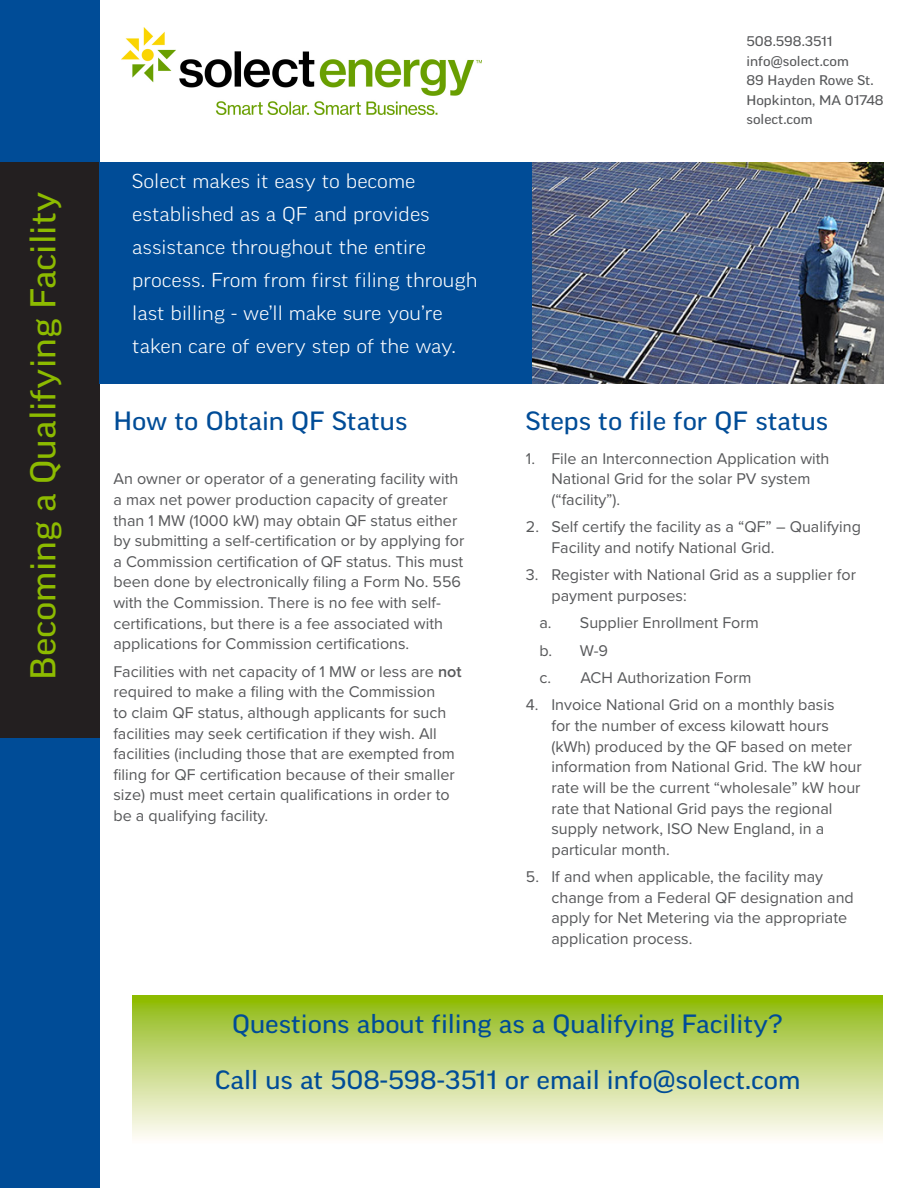
<style>
.page{position:relative;width:918px;height:1188px;background:#fff}
.page>*{position:absolute;margin:0;border:0;box-sizing:border-box;transform-origin:0 0}
.t1{font:expanded 34.65px "Good Pro";color:#8dbb00}
.Headline{font:expanded 25.5px "Good Pro";color:#004c97}
.bodycopy{font:expanded 25.5px "Good Pro";color:#004c97}
.main_callout_reverse{font:300 expanded 19.5px/33px "Good Pro";color:#fff}
.bodycopy-2{font:16.2px/20.7px "Proxima Nova";color:#57585a}
.t2{font:expanded 13.5px/19.5px "Good Pro";color:#57585a}
.s1{font-weight:600}
</style>
<div class="page">
<div style="left:0;top:0;width:100px;height:1188px;background:#004c97"></div>
<div style="left:0;top:162px;width:100px;height:575px;background:#231f20"></div>
<img style="left:532px;top:162px;width:352px;height:221px">
<svg style="left:132px;top:996px;width:751px;height:142px;background:#c7da83"></svg>
<div style="left:100px;top:162px;width:432px;height:221px;background:#004c97"></div>
<img style="left:122px;top:28px;width:360px;height:87px">
<h1 class="t1" style="left:23px;top:680px;width:490px;rotate:-90deg">Becoming a Qualifying Facility</h1>
<p class="main_callout_reverse" style="left:132px;top:165px;width:347px">Solect makes it easy to become established as a QF and provides assistance throughout the entire process. From from first filing through last billing - we’ll make sure you’re taken care of every step of the way.</p>
<p class="bodycopy" style="left:113px;top:406px;width:296px">How to Obtain QF Status</p>
<p class="bodycopy-2" style="left:113px;top:468px;width:352px">An owner or operator of a generating facility with a max net power production capacity of greater than 1 MW (1000 kW) may obtain QF status either by submitting a self-certification or by applying for a Commission certification of QF status. This must been done by electronically filing a Form No. 556 with the Commission. There is no fee with self&shy;certifications, but there is a fee associated with applications for Commission certifications.</p>
<p class="bodycopy-2" style="left:113px;top:660px;width:350px">Facilities with net capacity of 1 MW or less are <span class="s1">not </span>required to make a filing with the Commission<br>to claim QF status, although applicants for such facilities may seek certification if they wish. All facilities (including those that are exempted from filing for QF certification because of their smaller size) must meet certain qualifications in order to be a qualifying facility.</p>
<p class="t2" style="left:746px;top:32px;width:139px">508.598.3511 info@solect.com<br>89 Hayden Rowe St.<br>Hopkinton, MA 01748 solect.com</p>
<p class="Headline" style="left:526px;top:406px;width:304px">Steps to file for QF status</p>
<p class="bodycopy-2" style="left:551px;top:447px;width:280px;text-indent:-26px">1. File an Interconnection Application with<br>National Grid for the solar PV system (“facility”).</p>
<p class="bodycopy-2" style="left:551px;top:516px;width:311px;text-indent:-26px">2. Self certify the facility as a “QF” – Qualifying<br>Facility and notify National Grid.</p>
<p class="bodycopy-2" style="left:551px;top:564px;width:306px;text-indent:-26px">3. Register with National Grid as a supplier for payment purposes:</p>
<p class="bodycopy-2" style="left:539px;top:612px;width:221px">a. Supplier Enrollment Form</p>
<p class="bodycopy-2" style="left:539px;top:639px;width:70px">b. W-9</p>
<p class="bodycopy-2" style="left:539px;top:667px;width:213px">c. ACH Authorization Form</p>
<p class="bodycopy-2" style="left:551px;top:694px;width:312px;text-indent:-26px">4. Invoice National Grid on a monthly basis<br>for the number of excess kilowatt hours (kWh) produced by the QF based on meter information from National Grid. The kW hour rate will be the current “wholesale” kW hour rate that National Grid pays the regional supply network, ISO New England, in a particular month.</p>
<p class="bodycopy-2" style="left:551px;top:866px;width:304px;text-indent:-26px">5. If and when applicable, the facility may change from a Federal QF designation and apply for Net Metering via the appropriate application process.</p>
<p class="Headline" style="left:232px;top:1009px;width:553px">Questions about filing as a Qualifying Facility?</p>
<p class="Headline" style="left:215px;top:1065px;width:587px">Call us at 508-598-3511 or email info@solect.com</p>
</div>
